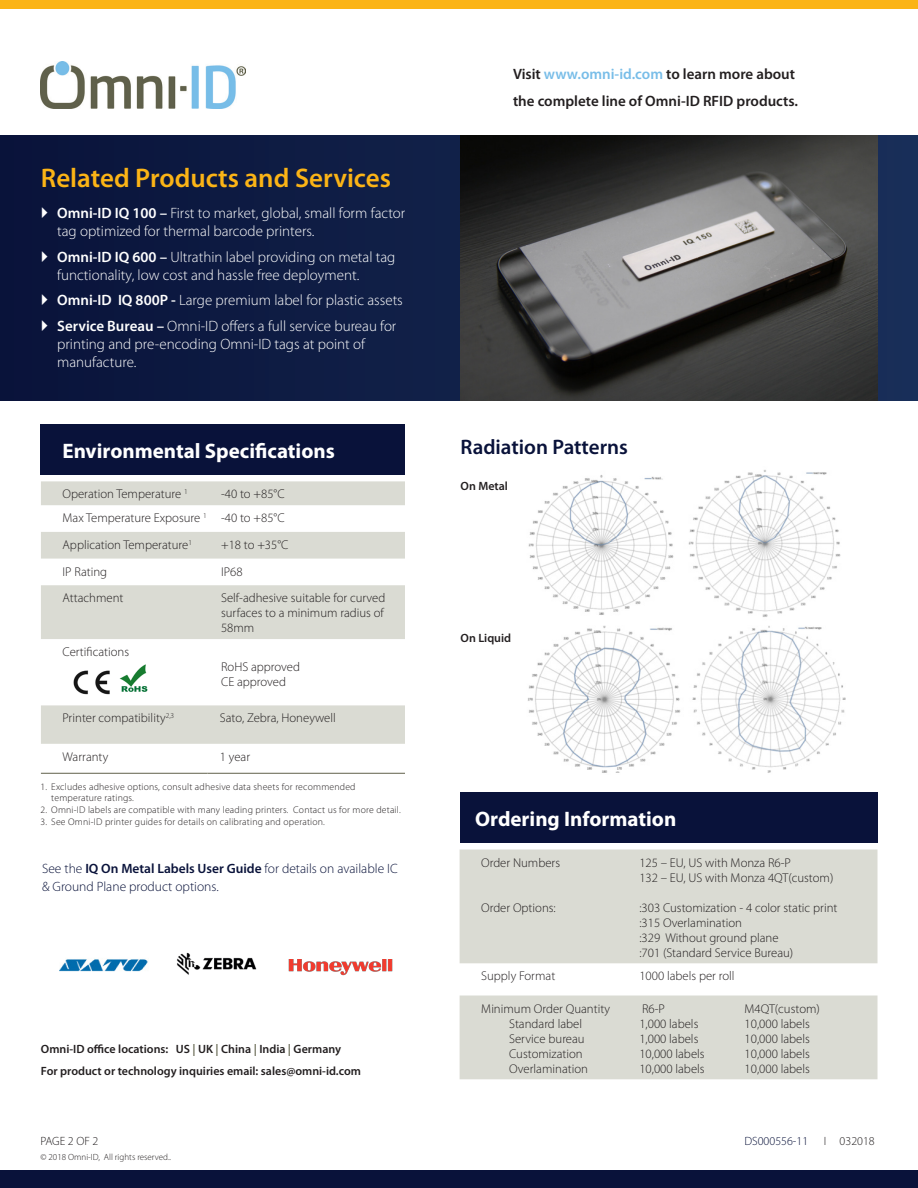
<style>
.page{position:relative;width:918px;height:1188px;background:#fff}
.page>*{position:absolute;margin:0;border:0;box-sizing:border-box;transform-origin:0 0}
._01_Heading{font:600 27px "Myriad Pro";color:#fbb416}
.Table_Body{font:700 21px "Myriad Pro";color:#fff}
.Table_Column_Head{font:700 21px "Myriad Pro";color:#fff}
._01_Heading-2{font:600 21px "Myriad Pro";color:#09123a}
._03_Bullet{font:300 15px/18px "Myriad Pro";color:#fff}
.t1{font:600 15px/27px "Myriad Pro";color:#231f20}
._01_Heading-3{font:300 13.5px/18px "Myriad Pro";color:#09123a}
.Table_Body-2{font:300 12.75px/15px "Myriad Pro";color:#231f20}
._03_Body{font:600 12px "Myriad Pro";color:#231f20}
.DocumentRev_Number{font:300 12px "Myriad Pro";color:#231f20}
.DocumentRev_Number-2{font:300 12px "Myriad Pro";color:#09123a}
._03_Bullet-2{font:600 12px "Myriad Pro";color:#231f20}
._01_Heading-4{font:600 12px "Myriad Pro";color:#231f20}
.t2{font:300 9.75px/11.2px "Myriad Pro";letter-spacing:.02em;color:#231f20}
.DocumentRev_Number-3{font:300 9px "Myriad Pro";color:#231f20}
.s1{font-weight:600}
.s2{color:#60614b}
.s3{color:#78bde8}
</style>
<div class="page">
<div style="left:0;top:1170px;width:918px;height:18px;background:#09123a"></div>
<img style="left:40px;top:62px;width:205px;height:46px">
<div style="left:0;top:0;width:918px;height:9px;background:#fbb416"></div>
<svg style="left:0;top:135px;width:918px;height:266px;background:#0e1b43"></svg>
<img style="left:461px;top:135px;width:417px;height:266px">
<div style="left:41px;top:424px;width:364px;height:51px;background:#09123a"></div>
<svg style="left:41px;top:481px;width:364px;height:263px;fill:#dadbd3"></svg>
<hr style="left:41px;top:773px;width:167px;height:1px;background:#60614b">
<hr style="left:208px;top:773px;width:197px;height:1px;background:#60614b">
<div style="left:460px;top:792px;width:418px;height:51px;background:#09123a"></div>
<svg style="left:460px;top:850px;width:418px;height:229px;background:#dfe0d9"></svg>
<img style="left:74px;top:670px;width:37px;height:25px">
<img style="left:120px;top:664px;width:29px;height:28px">
<img style="left:177px;top:952px;width:80px;height:23px">
<img style="left:528px;top:470px;width:318px;height:303px">
<img style="left:288px;top:959px;width:104px;height:17px">
<img style="left:60px;top:959px;width:88px;height:13px">
<svg style="left:42px;top:207px;width:22px;height:12px"></svg>
<svg style="left:42px;top:251px;width:22px;height:12px"></svg>
<svg style="left:42px;top:294px;width:22px;height:12px"></svg>
<svg style="left:42px;top:320px;width:22px;height:12px"></svg>
<p class="_01_Heading" style="left:41px;top:160px;width:352px">Related Products and Services</p>
<p class="_03_Bullet" style="left:57px;top:204px;width:350px"><span class="s1">Omni-ID IQ 100 –</span> First to market, global, small form factor tag optimized for thermal barcode printers.</p>
<p class="_03_Bullet" style="left:57px;top:247px;width:340px"><span class="s1">Omni-ID IQ 600 –</span> Ultrathin label providing on metal tag functionality, low cost and hassle free deployment.</p>
<p class="_03_Bullet" style="left:57px;top:291px;width:347px"><span class="s1">Omni-ID IQ 800P -</span> Large premium label for plastic assets</p>
<p class="_03_Bullet" style="left:57px;top:316px;width:341px"><span class="s1">Service Bureau –</span> Omni-ID offers a full service bureau for printing and pre-encoding Omni-ID tags at point of manufacture.</p>
<p class="Table_Body" style="left:63px;top:439px;width:274px">Environmental Specifications</p>
<p class="Table_Body-2" style="left:63px;top:487px;width:127px">Operation Temperature <sup>1</sup></p>
<p class="Table_Body-2" style="left:221px;top:487px;width:65px">-40 to +85°C</p>
<p class="Table_Body-2" style="left:63px;top:510px;width:146px">Max Temperature Exposure <sup>1</sup></p>
<p class="Table_Body-2" style="left:221px;top:510px;width:65px">-40 to +85°C</p>
<p class="Table_Body-2" style="left:63px;top:537px;width:131px">Application Temperature<sup>1</sup></p>
<p class="Table_Body-2" style="left:221px;top:537px;width:69px">+18 to +35°C</p>
<p class="Table_Body-2" style="left:63px;top:564px;width:46px">IP Rating</p>
<p class="Table_Body-2" style="left:221px;top:564px;width:23px">IP68</p>
<p class="Table_Body-2" style="left:63px;top:590px;width:62px">Attachment</p>
<p class="Table_Body-2" style="left:221px;top:590px;width:166px;text-align:justify">Self-adhesive suitable for curved surfaces to a minimum radius of 58mm</p>
<p class="Table_Body-2" style="left:63px;top:644px;width:68px">Certifications</p>
<p class="Table_Body-2" style="left:221px;top:659px;width:81px">RoHS approved</p>
<p class="Table_Body-2" style="left:221px;top:674px;width:67px">CE approved</p>
<p class="Table_Body-2" style="left:63px;top:711px;width:113px">Printer compatibility<sup>2,3</sup></p>
<p class="Table_Body-2" style="left:220px;top:711px;width:117px">Sato, Zebra, Honeywell</p>
<p class="Table_Body-2" style="left:63px;top:749px;width:47px">Warranty</p>
<p class="Table_Body-2" style="left:220px;top:749px;width:32px">1 year</p>
<p class="t2" style="left:51px;top:781px;width:306px;text-indent:-11px">1. Excludes adhesive options, consult adhesive data sheets for recommended temperature ratings.</p>
<p class="t2" style="left:40px;top:804px;width:362px">2. Omni-ID labels are compatible with many leading printers. Contact us for more detail.</p>
<p class="t2" style="left:40px;top:816px;width:286px">3. See Omni-ID printer guides for details on calibrating and operation.</p>
<p class="_01_Heading-3" style="left:42px;top:860px;width:357px">See the <span class="s1">IQ On Metal Labels User Guide</span> for details on available IC &amp; Ground Plane product options.</p>
<p class="_03_Body" style="left:41px;top:1041px;width:302px">Omni-ID office locations: US <span class="s2">|</span> UK <span class="s2">|</span> China <span class="s2">|</span> India <span class="s2">|</span> Germany</p>
<p class="_03_Body" style="left:41px;top:1063px;width:322px">For product or technology inquiries email: sales@omni-id.com</p>
<p class="DocumentRev_Number" style="left:40px;top:1134px;width:60px">PAGE 2 OF 2</p>
<p class="DocumentRev_Number-3" style="left:40px;top:1152px;width:132px">© 2018 Omni-ID, All rights reserved..</p>
<p class="t1" style="left:513px;top:60px;width:287px">Visit <span class="s3">www.omni-id.com</span> to learn more about the complete line of Omni-ID RFID products.</p>
<p class="_01_Heading-2" style="left:461px;top:434px;width:169px">Radiation Patterns</p>
<p class="_01_Heading-4" style="left:461px;top:479px;width:49px">On Metal</p>
<p class="_03_Bullet-2" style="left:461px;top:630px;width:52px">On Liquid</p>
<p class="Table_Column_Head" style="left:475px;top:807px;width:203px">Ordering Information</p>
<p class="Table_Body-2" style="left:481px;top:855px;width:80px">Order Numbers</p>
<p class="Table_Body-2" style="left:481px;top:900px;width:76px">Order Options:</p>
<p class="Table_Body-2" style="left:639px;top:855px;width:196px">125 – EU, US with Monza R6-P<br>132 – EU, US with Monza 4QT(custom)</p>
<p class="Table_Body-2" style="left:639px;top:900px;width:200px">:303 Customization - 4 color static print :315 Overlamination<br>:329 Without ground plane<br>:701 (Standard Service Bureau)</p>
<p class="Table_Body-2" style="left:481px;top:969px;width:76px">Supply Format</p>
<p class="Table_Body-2" style="left:639px;top:969px;width:97px">1000 labels per roll</p>
<p class="Table_Body-2" style="left:481px;top:1001px;width:130px">Minimum Order Quantity</p>
<p class="Table_Body-2" style="left:509px;top:1016px;width:74px">Standard label</p>
<p class="Table_Body-2" style="left:509px;top:1031px;width:77px">Service bureau</p>
<p class="Table_Body-2" style="left:509px;top:1046px;width:75px">Customization</p>
<p class="Table_Body-2" style="left:509px;top:1061px;width:80px">Overlamination</p>
<p class="Table_Body-2" style="left:642px;top:1001px;width:24px">R6-P</p>
<p class="Table_Body-2" style="left:639px;top:1016px;width:61px">1,000 labels</p>
<p class="Table_Body-2" style="left:639px;top:1031px;width:61px">1,000 labels</p>
<p class="Table_Body-2" style="left:639px;top:1046px;width:67px">10,000 labels</p>
<p class="Table_Body-2" style="left:639px;top:1061px;width:67px">10,000 labels</p>
<p class="Table_Body-2" style="left:745px;top:1001px;width:77px">M4QT(custom)</p>
<p class="Table_Body-2" style="left:745px;top:1016px;width:67px">10,000 labels</p>
<p class="Table_Body-2" style="left:745px;top:1031px;width:67px">10,000 labels</p>
<p class="Table_Body-2" style="left:745px;top:1046px;width:67px">10,000 labels</p>
<p class="Table_Body-2" style="left:745px;top:1061px;width:67px">10,000 labels</p>
<p class="DocumentRev_Number-2" style="left:744px;top:1134px;width:65px">DS000556-11</p>
<p class="DocumentRev_Number" style="left:824px;top:1134px;width:52px">I 032018</p>
</div>
